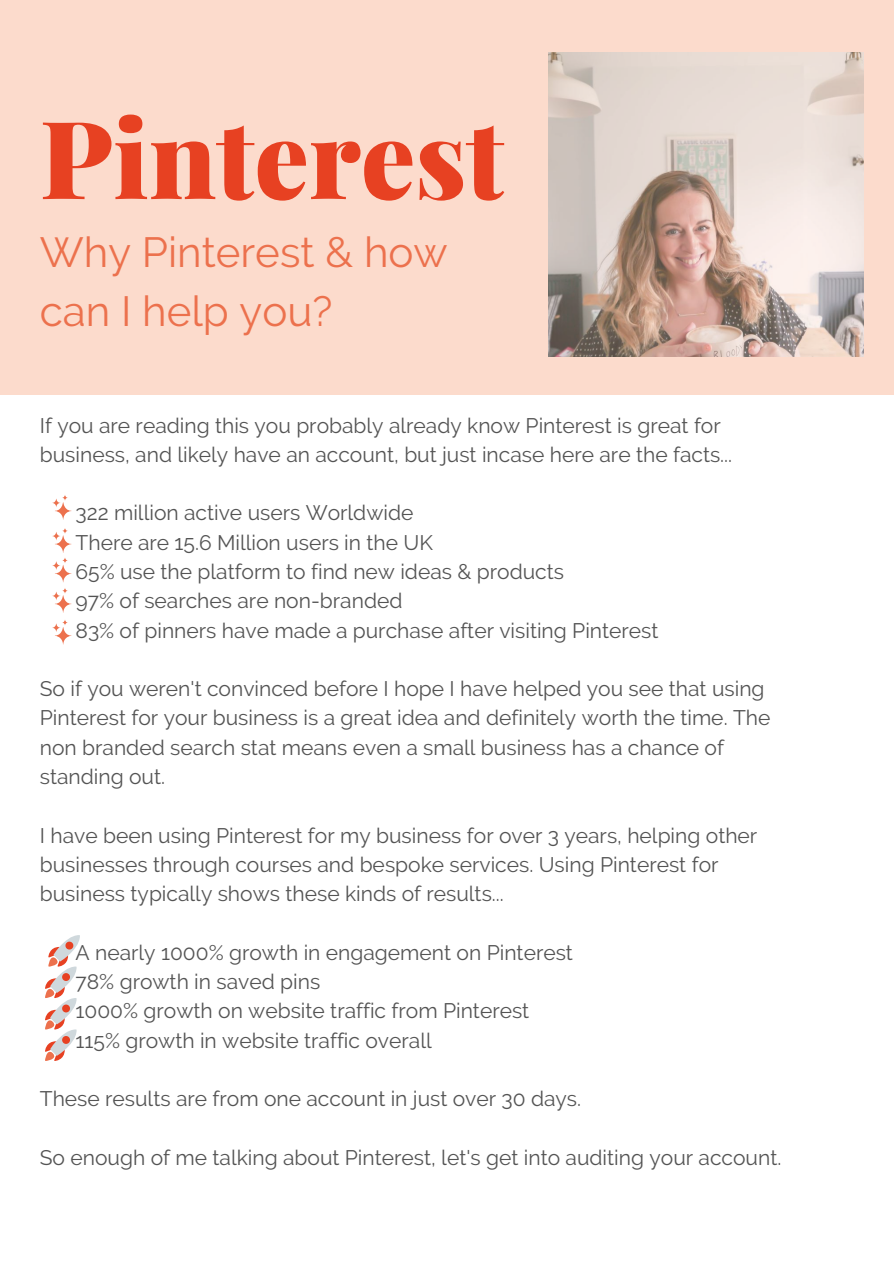
<style>
.page{position:relative;width:894px;height:1264px;background:#fff}
.page>*{position:absolute;margin:0;border:0;box-sizing:border-box;transform-origin:0 0}
.t1{font:900 108.15px "Playfair Display";color:#e74122}
.t2{font:42px/58.5px "Raleway";color:#ec714d}
.t3{font:21px/29.2px "Raleway";color:#545454}
</style>
<div class="page">
<div style="left:0;top:0;width:893px;height:394px;background:#fcdbcc"></div>
<img style="left:548px;top:52px;width:315px;height:304px">
<svg style="left:52px;top:495px;width:19px;height:24px"></svg>
<svg style="left:52px;top:528px;width:19px;height:54px"></svg>
<svg style="left:52px;top:588px;width:19px;height:24px"></svg>
<svg style="left:52px;top:620px;width:19px;height:24px"></svg>
<svg style="left:45px;top:935px;width:35px;height:125px"></svg>
<h1 class="t1" style="left:40px;top:82px;width:465px">Pinterest</h1>
<h2 class="t2" style="left:40px;top:223px;width:409px">Why Pinterest &amp; how can I help you?</h2>
<p class="t3" style="left:40px;top:410px;width:693px">If you are reading this you probably already know Pinterest is great for business, and likely have an account, but just incase here are the facts...</p>
<p class="t3" style="left:76px;top:498px;width:584px">322 million active users Worldwide<br>There are 15.6 Million users in the UK<br>65% use the platform to find new ideas &amp; products<br>97% of searches are non-branded<br>83% of pinners have made a purchase after visiting Pinterest</p>
<p class="t3" style="left:40px;top:674px;width:731px">So if you weren't convinced before I hope I have helped you see that using Pinterest for your business is a great idea and definitely worth the time. The non branded search stat means even a small business has a chance of standing out.</p>
<p class="t3" style="left:40px;top:820px;width:718px">I have been using Pinterest for my business for over 3 years, helping other businesses through courses and bespoke services. Using Pinterest for business typically shows these kinds of results...</p>
<p class="t3" style="left:76px;top:937px;width:499px">A nearly 1000% growth in engagement on Pinterest 78% growth in saved pins<br>1000% growth on website traffic from Pinterest 115% growth in website traffic overall</p>
<p class="t3" style="left:40px;top:1084px;width:542px">These results are from one account in just over 30 days.</p>
<p class="t3" style="left:40px;top:1142px;width:742px">So enough of me talking about Pinterest, let's get into auditing your account.</p>
</div>
